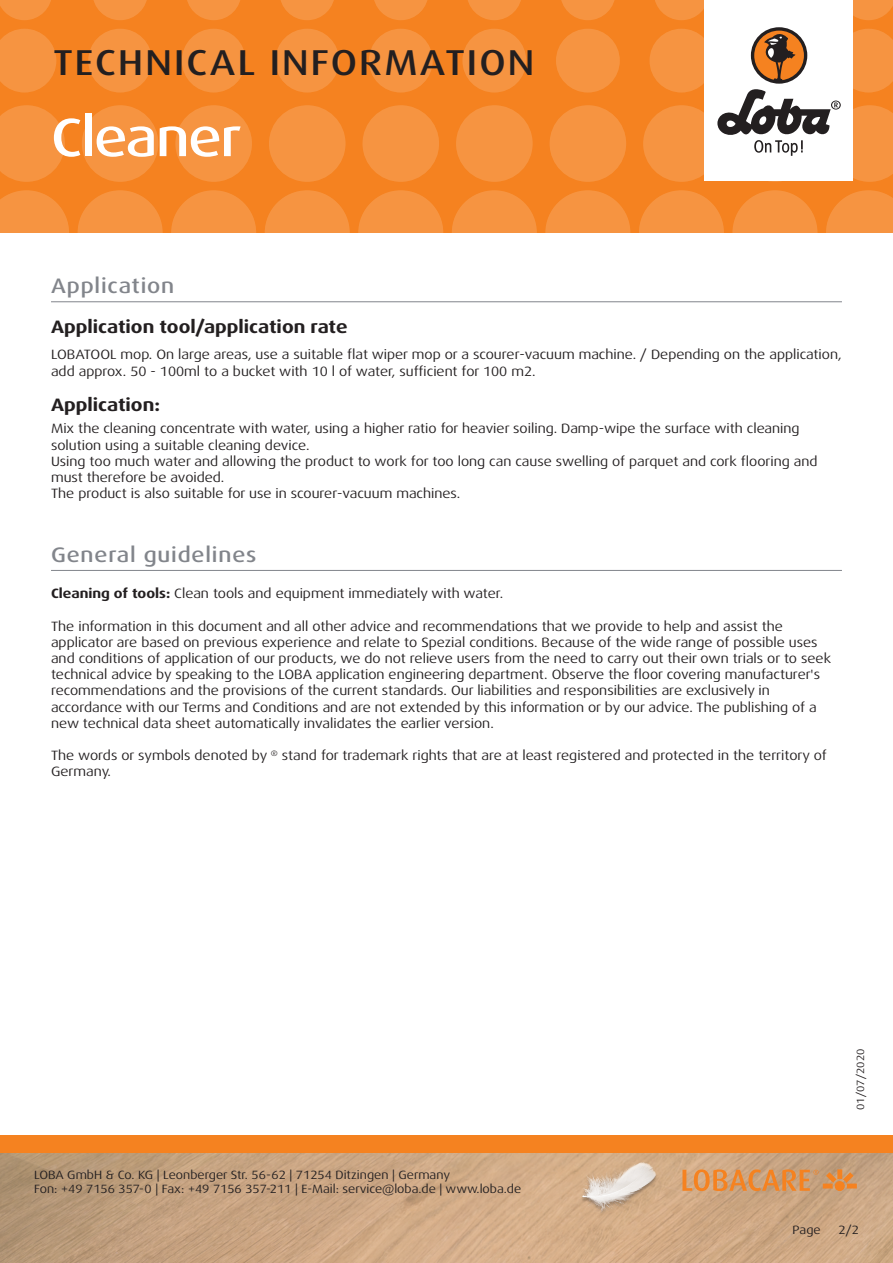
<style>
.page{position:relative;width:893px;height:1263px;background:#fff}
.page>*{position:absolute;margin:0;border:0;box-sizing:border-box;transform-origin:0 0}
.t1{font:500 expanded 54px "Dax Pro";letter-spacing:-.025em;color:#fff}
.t2{font:500 expanded 36px "Dax Pro";letter-spacing:.06em;color:#231f20}
.t3{font:500 expanded 21px "Dax Pro";letter-spacing:.04em;color:#82858b}
.t4{font:700 expanded 18px "Dax Pro";color:#231f20}
.t5{font:expanded 13.5px/16.2px "Dax Pro";color:#231f20}
.t6{font:expanded 12px/14.4px "Dax Pro";color:#231f20}
.t7{font:expanded 10.5px "Dax Pro";color:#231f20}
.s1{font-weight:700}
</style>
<div class="page">
<div style="left:0;top:0;width:893px;height:233px;background:#f58220"></div>
<svg style="left:0;top:190px;width:69px;height:43px"></svg>
<svg style="left:78px;top:190px;width:85px;height:85px;fill:#f69441"></svg>
<svg style="left:171px;top:190px;width:85px;height:85px;fill:#f69441"></svg>
<svg style="left:265px;top:190px;width:85px;height:85px;fill:#f69441"></svg>
<svg style="left:358px;top:190px;width:85px;height:85px;fill:#f69441"></svg>
<svg style="left:545px;top:190px;width:85px;height:85px;fill:#f69441"></svg>
<svg style="left:452px;top:190px;width:85px;height:85px;fill:#f69441"></svg>
<svg style="left:732px;top:190px;width:85px;height:85px;fill:#f69441"></svg>
<svg style="left:639px;top:190px;width:85px;height:85px;fill:#f69441"></svg>
<svg style="left:826px;top:190px;width:67px;height:43px"></svg>
<svg style="left:0;top:105px;width:65px;height:77px"></svg>
<svg style="left:82px;top:105px;width:76px;height:77px"></svg>
<svg style="left:175px;top:105px;width:77px;height:77px"></svg>
<svg style="left:269px;top:105px;width:76px;height:77px"></svg>
<svg style="left:456px;top:105px;width:77px;height:77px"></svg>
<svg style="left:362px;top:105px;width:77px;height:77px"></svg>
<svg style="left:550px;top:105px;width:76px;height:77px"></svg>
<svg style="left:0;top:29px;width:56px;height:63px"></svg>
<svg style="left:182px;top:29px;width:64px;height:63px"></svg>
<svg style="left:88px;top:29px;width:64px;height:63px"></svg>
<svg style="left:275px;top:29px;width:64px;height:63px"></svg>
<svg style="left:462px;top:29px;width:64px;height:63px"></svg>
<svg style="left:369px;top:29px;width:64px;height:63px"></svg>
<svg style="left:556px;top:29px;width:64px;height:63px"></svg>
<svg style="left:0;top:0;width:51px;height:20px"></svg>
<svg style="left:187px;top:0;width:53px;height:20px"></svg>
<svg style="left:468px;top:0;width:53px;height:20px"></svg>
<svg style="left:655px;top:0;width:49px;height:20px"></svg>
<svg style="left:93px;top:0;width:54px;height:20px"></svg>
<svg style="left:374px;top:0;width:54px;height:20px"></svg>
<svg style="left:281px;top:0;width:53px;height:20px"></svg>
<svg style="left:561px;top:0;width:54px;height:20px"></svg>
<svg style="left:853px;top:0;width:40px;height:20px"></svg>
<img style="left:0;top:1152px;width:893px;height:111px">
<div style="left:0;top:1135px;width:893px;height:17px;background:#f58220"></div>
<div style="left:704px;top:0;width:149px;height:181px;background:#fff"></div>
<svg style="left:643px;top:29px;width:250px;height:153px"></svg>
<img style="left:578px;top:1161px;width:82px;height:81px">
<svg style="left:682px;top:1169px;width:175px;height:22px;background:#d9965a"></svg>
<hr style="left:51px;top:570px;width:791px;height:1px;background:#82858b">
<hr style="left:51px;top:301px;width:791px;height:1px;background:#82858b">
<h2 class="t2" style="left:53px;top:40px;width:483px">TECHNICAL INFORMATION</h2>
<h1 class="t1" style="left:51px;top:103px;width:192px">Cleaner</h1>
<h3 class="t3" style="left:51px;top:272px;width:125px">Application</h3>
<h3 class="t4" style="left:51px;top:315px;width:298px">Application tool/application rate</h3>
<p class="t5" style="left:51px;top:347px;width:792px">LOBATOOL mop. On large areas, use a suitable flat wiper mop or a scourer-vacuum machine. / Depending on the application, add approx. 50 - 100ml to a bucket with 10 l of water, sufficient for 100 m2.</p>
<h3 class="t4" style="left:51px;top:393px;width:111px">Application:</h3>
<p class="t5" style="left:51px;top:421px;width:768px">Mix the cleaning concentrate with water, using a higher ratio for heavier soiling. Damp-wipe the surface with cleaning solution using a suitable cleaning device.<br>Using too much water and allowing the product to work for too long can cause swelling of parquet and cork flooring and must therefore be avoided.<br>The product is also suitable for use in scourer-vacuum machines.</p>
<h3 class="t3" style="left:51px;top:541px;width:207px">General guidelines</h3>
<p class="t5" style="left:51px;top:585px;width:454px"><span class="s1">Cleaning of tools:</span> Clean tools and equipment immediately with water.</p>
<p class="t5" style="left:51px;top:618px;width:781px">The information in this document and all other advice and recommendations that we provide to help and assist the applicator are based on previous experience and relate to Spezial conditions. Because of the wide range of possible uses and conditions of application of our products, we do not relieve users from the need to carry out their own trials or to seek technical advice by speaking to the LOBA application engineering department. Observe the floor covering manufacturer's recommendations and the provisions of the current standards. Our liabilities and responsibilities are exclusively in accordance with our Terms and Conditions and are not extended by this information or by our advice. The publishing of a new technical data sheet automatically invalidates the earlier version.</p>
<p class="t5" style="left:51px;top:747px;width:777px">The words or symbols denoted by <sup>®</sup> stand for trademark rights that are at least registered and protected in the territory of<br>Germany.</p>
<p class="t6" style="left:34px;top:1167px;width:489px">LOBA GmbH &amp; Co. KG | Leonberger Str. 56-62 | 71254 Ditzingen | Germany<br>Fon: +49 7156 357-0 | Fax: +49 7156 357-211 | E-Mail: service@loba.de | www.loba.de</p>
<p class="t7" style="left:854px;top:1110px;width:63px;rotate:-90deg">01/07/2020</p>
<p class="t6" style="left:793px;top:1223px;width:30px">Page</p>
<p class="t6" style="left:838px;top:1223px;width:22px">2/2</p>
</div>
